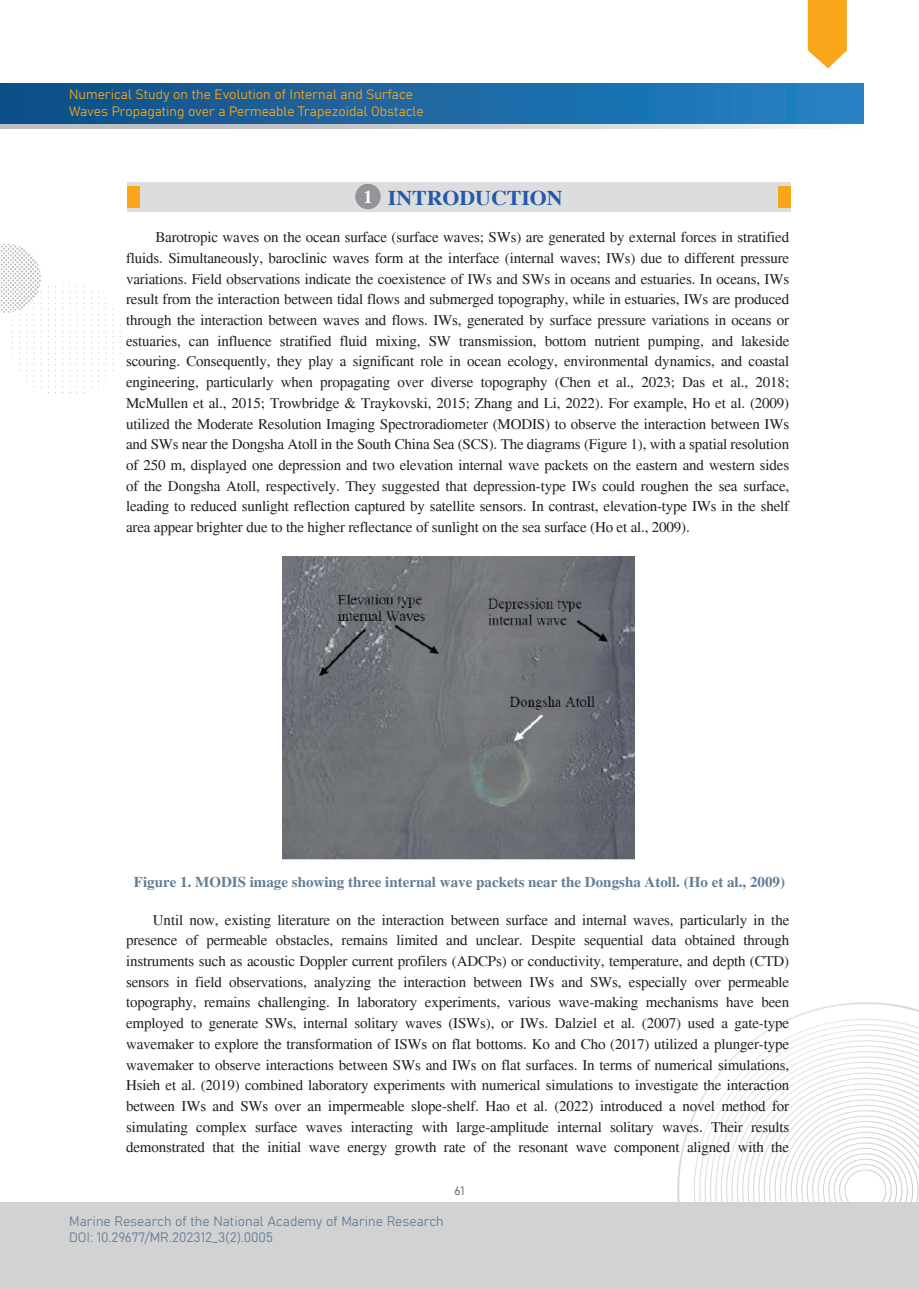
<style>
.page{position:relative;width:919px;height:1289px;background:#fff}
.page>*{position:absolute;margin:0;border:0;box-sizing:border-box;transform-origin:0 0}
.t1{font:700 21px "Times";color:#2459a8;scale:1.04 1}
.t2{font:15px/20.7px "Times";letter-spacing:-.01em;color:#231f20;text-align:justify}
.t3{font:700 15px "Times";color:#637e95}
.t4{font:13.5px/16.2px "Bahnschrift";color:#f9a61b}
.t5{font:13.5px/16.2px "Bahnschrift";color:#637e95}
.t6{font:12px "Bahnschrift";color:#57585a}
.s1{font-size:18px;color:#fff}
</style>
<div class="page">
<svg style="left:677px;top:1002px;width:241px;height:200px"></svg>
<svg style="left:693px;top:1018px;width:225px;height:184px"></svg>
<svg style="left:699px;top:1024px;width:219px;height:178px"></svg>
<svg style="left:704px;top:1029px;width:214px;height:173px"></svg>
<svg style="left:710px;top:1034px;width:208px;height:168px"></svg>
<svg style="left:715px;top:1040px;width:203px;height:162px"></svg>
<svg style="left:720px;top:1045px;width:198px;height:157px"></svg>
<svg style="left:726px;top:1050px;width:192px;height:152px"></svg>
<svg style="left:112px;top:308px;width:1px;height:63px"></svg>
<svg style="left:105px;top:297px;width:1px;height:85px"></svg>
<svg style="left:98px;top:291px;width:1px;height:96px"></svg>
<svg style="left:91px;top:291px;width:1px;height:96px"></svg>
<svg style="left:84px;top:286px;width:1px;height:107px"></svg>
<svg style="left:77px;top:286px;width:1px;height:107px"></svg>
<svg style="left:69px;top:281px;width:1px;height:117px"></svg>
<svg style="left:62px;top:281px;width:1px;height:117px"></svg>
<svg style="left:55px;top:286px;width:1px;height:107px"></svg>
<svg style="left:48px;top:286px;width:1px;height:107px"></svg>
<svg style="left:0;top:244px;width:42px;height:149px"></svg>
<svg style="left:807px;top:0;width:39px;height:68px;background:#f9b23b"></svg>
<svg style="left:0;top:124px;width:809px;height:4px;background:#cecfd1"></svg>
<div style="left:0;top:83px;width:863px;height:41px;background:linear-gradient(to right,#114e85,#2582c3)"></div>
<div style="left:0;top:1202px;width:918px;height:86px;background:#d1d2d4"></div>
<div style="left:127px;top:182px;width:663px;height:29px;background:#dcdddf"></div>
<div style="left:127px;top:186px;width:13px;height:21px;background:#f9a61b"></div>
<div style="left:778px;top:186px;width:12px;height:21px;background:#f9a61b"></div>
<svg style="left:355px;top:183px;width:26px;height:27px"></svg>
<img style="left:282px;top:556px;width:352px;height:303px">
<p class="t4" style="left:69px;top:86px;width:356px">Numerical Study on the Evolution of Internal and Surface<br>Waves Propagating over a Permeable Trapezoidal Obstacle</p>
<h1 class="t1" style="left:363px;top:185px;width:193px"><span class="s1">1</span> INTRODUCTION</h1>
<p class="t2" style="left:126px;top:227px;width:664px;text-indent:29px">Barotropic waves on the ocean surface (surface waves; SWs) are generated by external forces in stratified fluids. Simultaneously, baroclinic waves form at the interface (internal waves; IWs) due to different pressure variations. Field observations indicate the coexistence of IWs and SWs in oceans and estuaries. In oceans, IWs result from the interaction between tidal flows and submerged topography, while in estuaries, IWs are produced through the interaction between waves and flows. IWs, generated by surface pressure variations in oceans or estuaries, can influence stratified fluid mixing, SW transmission, bottom nutrient pumping, and lakeside scouring. Consequently, they play a significant role in ocean ecology, environmental dynamics, and coastal engineering, particularly when propagating over diverse topography (Chen et al., 2023; Das et al., 2018; McMullen et al., 2015; Trowbridge &amp; Traykovski, 2015; Zhang and Li, 2022). For example, Ho et al. (2009) utilized the Moderate Resolution Imaging Spectroradiometer (MODIS) to observe the interaction between IWs and SWs near the Dongsha Atoll in the South China Sea (SCS). The diagrams (Figure 1), with a spatial resolution of 250 m, displayed one depression and two elevation internal wave packets on the eastern and western sides of the Dongsha Atoll, respectively. They suggested that depression-type IWs could roughen the sea surface, leading to reduced sunlight reflection captured by satellite sensors. In contrast, elevation-type IWs in the shelf area appear brighter due to the higher reflectance of sunlight on the sea surface (Ho et al., 2009).</p>
<p class="t3" style="left:134px;top:873px;width:652px">Figure 1. MODIS image showing three internal wave packets near the Dongsha Atoll. (Ho et al., 2009)</p>
<p class="t2" style="left:126px;top:909px;width:664px;text-indent:27px">Until now, existing literature on the interaction between surface and internal waves, particularly in the presence of permeable obstacles, remains limited and unclear. Despite sequential data obtained through instruments such as acoustic Doppler current profilers (ADCPs) or conductivity, temperature, and depth (CTD) sensors in field observations, analyzing the interaction between IWs and SWs, especially over permeable topography, remains challenging. In laboratory experiments, various wave-making mechanisms have been employed to generate SWs, internal solitary waves (ISWs), or IWs. Dalziel et al. (2007) used a gate-type wavemaker to explore the transformation of ISWs on flat bottoms. Ko and Cho (2017) utilized a plunger-type wavemaker to observe interactions between SWs and IWs on flat surfaces. In terms of numerical simulations, Hsieh et al. (2019) combined laboratory experiments with numerical simulations to investigate the interaction between IWs and SWs over an impermeable slope-shelf. Hao et al. (2022) introduced a novel method for simulating complex surface waves interacting with large-amplitude internal solitary waves. Their results demonstrated that the initial wave energy growth rate of the resonant wave component aligned with the</p>
<p class="t5" style="left:69px;top:1212px;width:376px">Marine Research of the National Academy of Marine Research<br>DOI: 10.29677/MR.202312_3(2).0005</p>
<p class="t6" style="left:454px;top:1181px;width:12px">61</p>
</div>
